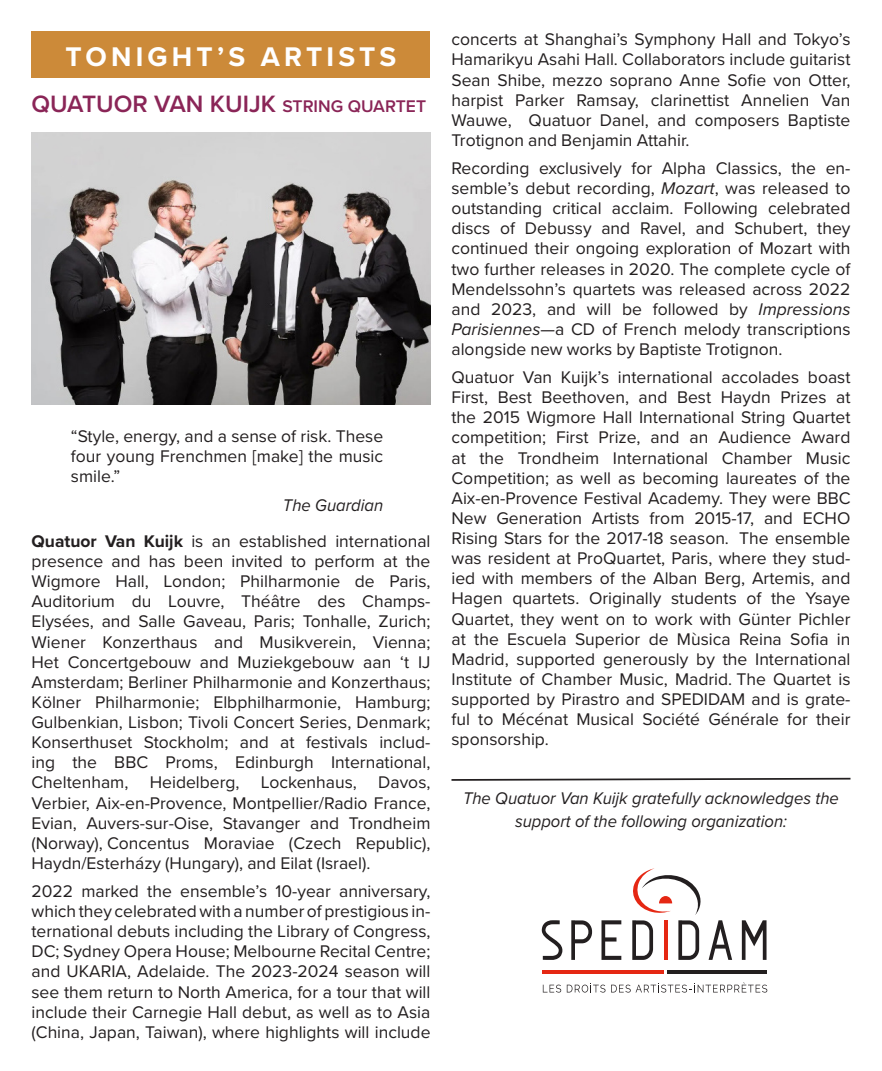
<style>
.page{position:relative;width:882px;height:1071px;background:#fff}
.page>*{position:absolute;margin:0;border:0;box-sizing:border-box;transform-origin:0 0}
.t1{font:700 28px "Proxima Nova";letter-spacing:.15em;color:#fff}
.t2{font:600 24.5px "Proxima Nova";color:#8a2557}
.t3{font:17.5px/20.1px "Proxima Nova";color:#231f20;text-align:justify}
.t4{font:italic 17.5px/22.8px "Proxima Nova";color:#231f20;text-align:center;scale:.95 1}
.s1{font-size:17.5px}
.s2{font-style:italic}
.s3{font-weight:700}
</style>
<div class="page">
<div style="left:32px;top:32px;width:398px;height:46px;background:#cc8a39"></div>
<img style="left:32px;top:132px;width:398px;height:273px">
<svg style="left:542px;top:920px;width:20px;height:40px"></svg>
<svg style="left:571px;top:920px;width:21px;height:40px"></svg>
<svg style="left:602px;top:920px;width:19px;height:40px"></svg>
<svg style="left:709px;top:920px;width:23px;height:40px"></svg>
<svg style="left:742px;top:920px;width:25px;height:40px"></svg>
<svg style="left:632px;top:868px;width:69px;height:92px"></svg>
<hr style="left:542px;top:971px;width:122px;height:3px;background:#e52713">
<hr style="left:667px;top:971px;width:100px;height:3px;background:#231f20">
<svg style="left:543px;top:985px;width:18px;height:8px"></svg>
<svg style="left:567px;top:983px;width:38px;height:10px"></svg>
<svg style="left:611px;top:982px;width:156px;height:11px"></svg>
<svg style="left:451px;top:777px;width:400px;height:4px"></svg>
<h1 class="t1" style="left:66px;top:36px;width:332px">TONIGHT’S ARTISTS</h1>
<h2 class="t2" style="left:32px;top:86px;width:396px">QUATUOR VAN KUIJK <span class="s1">STRING QUARTET</span></h2>
<p class="t3" style="left:71px;top:425px;width:314px">“Style, energy, and a sense of risk. These four young Frenchmen [make] the music smile.”</p>
<p class="t3" style="left:32px;top:487px;width:400px;line-height:35.9px;text-indent:251px"><span class="s2">The Guardian<br></span><span class="s3">Quatuor Van Kuijk</span> is an established international</p>
<p class="t3" style="left:32px;top:550px;width:401px">presence and has been invited to perform at the Wigmore Hall, London; Philharmonie de Paris, Auditorium du Louvre, Théâtre des Champs-Elysées, and Salle Gaveau, Paris; Tonhalle, Zurich; Wiener Konzerthaus and Musikverein, Vienna; Het Concertgebouw and Muziekgebouw aan ‘t IJ Amsterdam; Berliner Philharmonie and Konzerthaus; Kölner Philharmonie; Elbphilharmonie, Hamburg; Gulbenkian, Lisbon; Tivoli Concert Series, Denmark; Konserthuset Stockholm; and at festivals includ&shy;ing the BBC Proms, Edinburgh International, Cheltenham, Heidelberg, Lockenhaus, Davos, Verbier, Aix-en-Provence, Montpellier/Radio France, Evian, Auvers-sur-Oise, Stavanger and Trondheim (Norway), Concentus Moraviae (Czech Republic), Haydn/Esterházy (Hungary), and Eilat (Israel).</p>
<p class="t3" style="left:32px;top:880px;width:401px">2022 marked the ensemble’s 10-year anniversary, which they celebrated with a number of prestigious in&shy;ternational debuts including the Library of Congress, DC; Sydney Opera House; Melbourne Recital Centre; and UKARIA, Adelaide. The 2023-2024 season will see them return to North America, for a tour that will include their Carnegie Hall debut, as well as to Asia (China, Japan, Taiwan), where highlights will include</p>
<p class="t3" style="left:452px;top:29px;width:401px">concerts at Shanghai’s Symphony Hall and Tokyo’s Hamarikyu Asahi Hall. Collaborators include guitarist Sean Shibe, mezzo soprano Anne Sofie von Otter, harpist Parker Ramsay, clarinettist Annelien Van Wauwe, Quatuor Danel, and composers Baptiste Trotignon and Benjamin Attahir.</p>
<p class="t3" style="left:452px;top:157px;width:401px">Recording exclusively for Alpha Classics, the en&shy;semble’s debut recording, <span class="s2">Mozart</span>, was released to outstanding critical acclaim. Following celebrated discs of Debussy and Ravel, and Schubert, they continued their ongoing exploration of Mozart with two further releases in 2020. The complete cycle of Mendelssohn’s quartets was released across 2022 and 2023, and will be followed by <span class="s2">Impressions Parisiennes</span>—a CD of French melody transcriptions alongside new works by Baptiste Trotignon.</p>
<p class="t3" style="left:452px;top:366px;width:401px">Quatuor Van Kuijk’s international accolades boast First, Best Beethoven, and Best Haydn Prizes at the 2015 Wigmore Hall International String Quartet competition; First Prize, and an Audience Award at the Trondheim International Chamber Music Competition; as well as becoming laureates of the Aix-en-Provence Festival Academy. They were BBC New Generation Artists from 2015-17, and ECHO Rising Stars for the 2017-18 season. The ensemble was resident at ProQuartet, Paris, where they stud&shy;ied with members of the Alban Berg, Artemis, and Hagen quartets. Originally students of the Ysaye Quartet, they went on to work with Günter Pichler at the Escuela Superior de Mùsica Reina Sofia in Madrid, supported generously by the International Institute of Chamber Music, Madrid. The Quartet is supported by Pirastro and SPEDIDAM and is grate&shy;ful to Mécénat Musical Société Générale for their sponsorship.</p>
<p class="t4" style="left:463px;top:786px;width:397px">The Quatuor Van Kuijk gratefully acknowledges the support of the following organization:</p>
</div>
